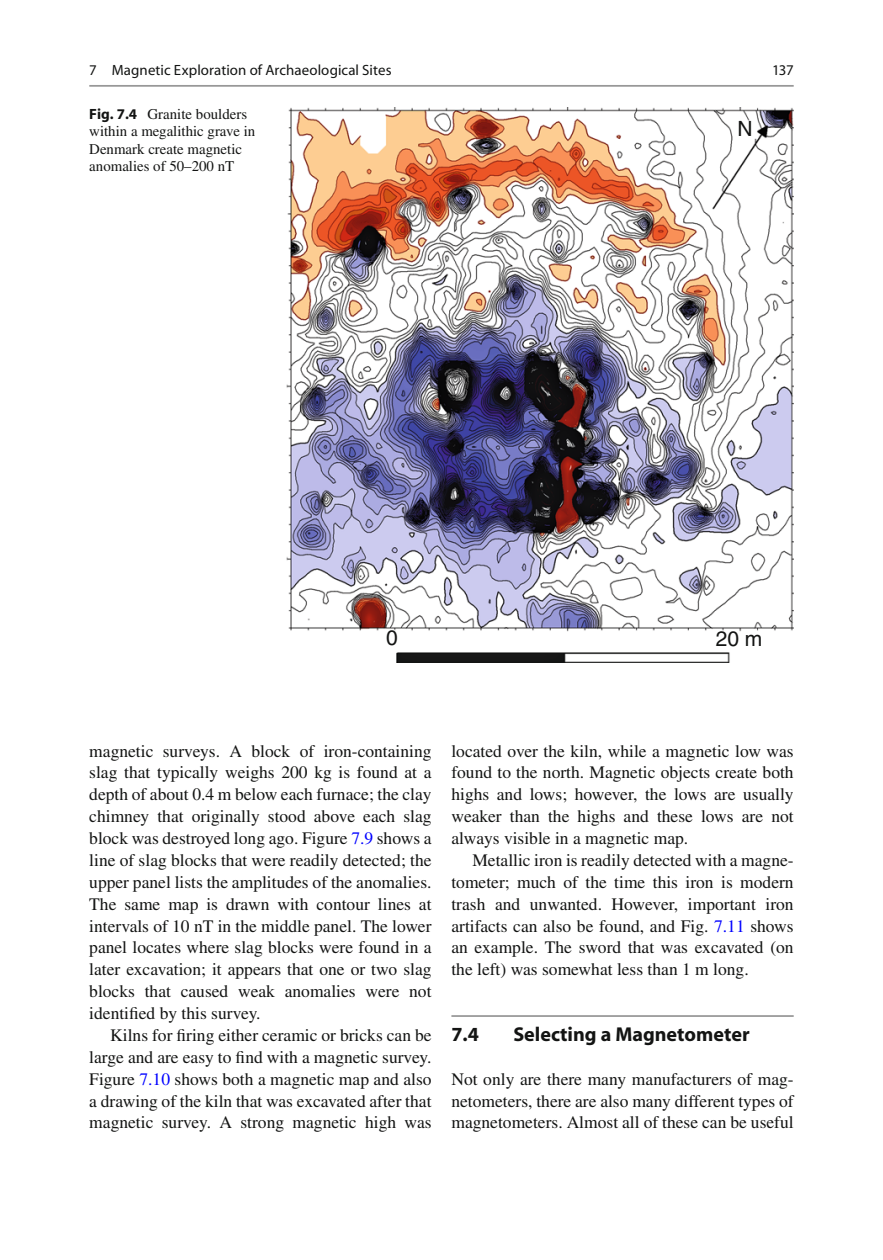
<style>
.page{position:relative;width:883px;height:1260px;background:#fff}
.page>*{position:absolute;margin:0;border:0;box-sizing:border-box;transform-origin:0 0}
.t1{font:21px "Helvetica";color:#131413}
.t2{font:700 20.12px "Myriad";color:#131413}
.t3{font:17.5px/21.9px "Times";color:#131413;text-align:justify}
.t4{font:14.88px/17.5px "Times";color:#131413}
.t5{font:14.88px "Myriad";letter-spacing:.005em;color:#131413}
.s1{font-family:"Myriad";font-weight:700}
.s2{color:#00f}
</style>
<div class="page">
<hr style="left:451px;top:1015px;width:343px;height:2px;background:#989898">
<img style="left:286px;top:107px;width:508px;height:556px">
<hr style="left:89px;top:85px;width:705px;height:2px;background:#989898">
<p class="t5" style="left:89px;top:64px;width:304px">7 Magnetic Exploration of Archaeological Sites</p>
<p class="t4" style="left:89px;top:106px;width:168px"><span class="s1">Fig. 7.4</span> Granite boulders within a megalithic grave in<br>Denmark create magnetic anomalies of 50–200 nT</p>
<p class="t1" style="left:737px;top:121px;width:17px">N</p>
<p class="t5" style="left:772px;top:64px;width:23px">137</p>
<p class="t1" style="left:386px;top:630px;width:13px">0</p>
<p class="t1" style="left:716px;top:631px;width:48px">20 m</p>
<p class="t3" style="left:89px;top:741px;width:344px">magnetic surveys. A block of iron-containing slag that typically weighs 200 kg is found at a depth of about 0.4 m below each furnace; the clay chimney that originally stood above each slag block was destroyed long ago. Figure <span class="s2">7.9</span> shows a line of slag blocks that were readily detected; the upper panel lists the amplitudes of the anomalies.<br>The same map is drawn with contour lines at intervals of 10 nT in the middle panel. The lower panel locates where slag blocks were found in a later excavation; it appears that one or two slag blocks that caused weak anomalies were not identified by this survey.</p>
<p class="t3" style="left:89px;top:1026px;width:344px;text-indent:21px">Kilns for firing either ceramic or bricks can be large and are easy to find with a magnetic survey.<br>Figure <span class="s2">7.10</span> shows both a magnetic map and also a drawing of the kiln that was excavated after that magnetic survey. A strong magnetic high was</p>
<p class="t3" style="left:451px;top:741px;width:344px">located over the kiln, while a magnetic low was found to the north. Magnetic objects create both highs and lows; however, the lows are usually weaker than the highs and these lows are not always visible in a magnetic map.</p>
<p class="t3" style="left:451px;top:851px;width:344px;text-indent:21px">Metallic iron is readily detected with a magne&shy;tometer; much of the time this iron is modern trash and unwanted. However, important iron artifacts can also be found, and Fig. <span class="s2">7.11</span> shows an example. The sword that was excavated (on the left) was somewhat less than 1 m long.</p>
<p class="t2" style="left:451px;top:1027px;width:29px">7.4</p>
<p class="t2" style="left:513px;top:1027px;width:238px">Selecting a Magnetometer</p>
<p class="t3" style="left:451px;top:1070px;width:344px">Not only are there many manufacturers of mag&shy;netometers, there are also many different types of magnetometers. Almost all of these can be useful</p>
</div>
